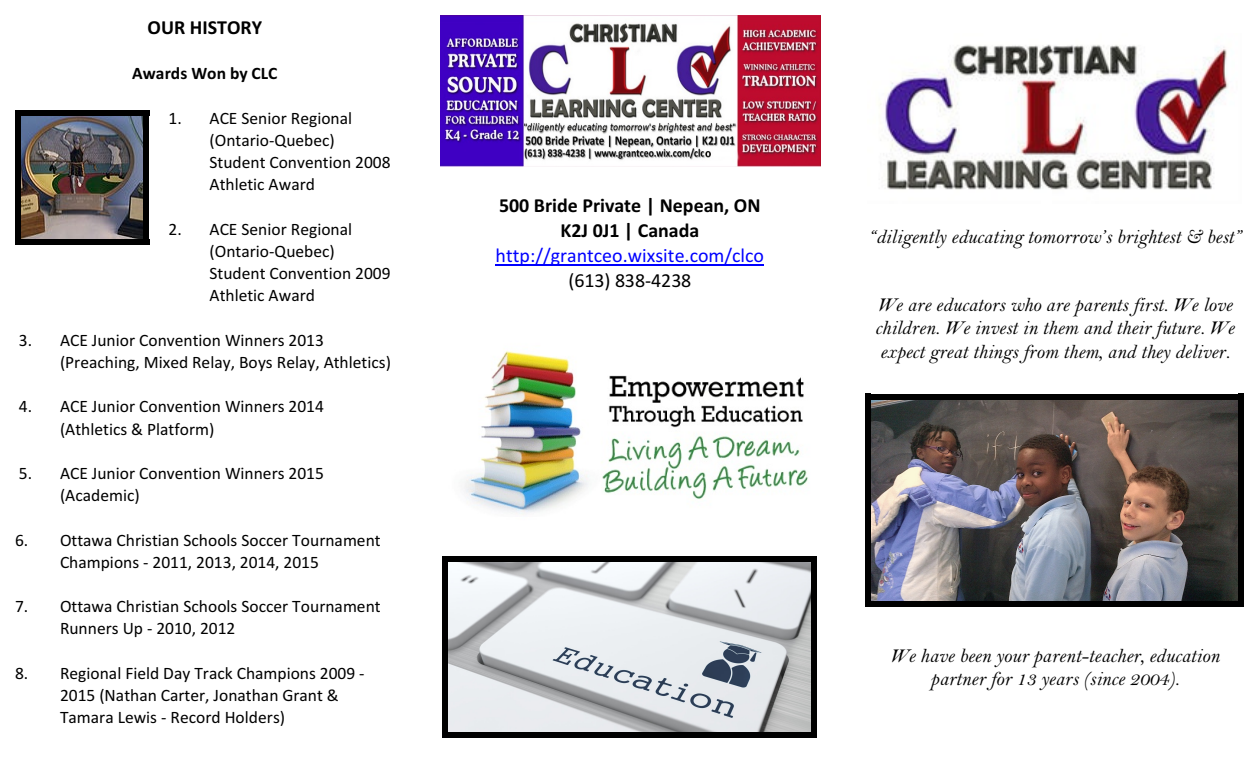
<style>
.page{position:relative;width:1260px;height:765px;background:#fff}
.page>*{position:absolute;margin:0;border:0;box-sizing:border-box;transform-origin:0 0}
.t1{font:italic 20px/23.4px "Bell";color:#000;text-align:justify}
.t2{font:700 20px/25px "Calibri";color:#000;text-align:center}
.t3{font:20px "Calibri";color:#00f}
.t4{font:20px "Calibri";color:#000}
.t5{font:17.5px/22.2px "Calibri";color:#000}
.t6{font:700 17.5px "Calibri";color:#000}
</style>
<div class="page">
<hr style="left:496px;top:265px;width:268px;height:1px;background:#00f">
<img style="left:21px;top:116px;width:122px;height:123px">
<div style="left:15px;top:110px;width:6px;height:134px;background:#000"></div>
<div style="left:143px;top:110px;width:6px;height:134px;background:#000"></div>
<div style="left:15px;top:110px;width:134px;height:6px;background:#000"></div>
<div style="left:15px;top:239px;width:134px;height:6px;background:#000"></div>
<img style="left:464px;top:351px;width:344px;height:164px">
<img style="left:441px;top:16px;width:379px;height:151px">
<img style="left:880px;top:44px;width:348px;height:146px">
<img style="left:871px;top:400px;width:367px;height:201px">
<div style="left:865px;top:394px;width:6px;height:213px;background:#000"></div>
<div style="left:1238px;top:394px;width:6px;height:213px;background:#000"></div>
<div style="left:865px;top:394px;width:379px;height:6px;background:#000"></div>
<div style="left:865px;top:601px;width:379px;height:6px;background:#000"></div>
<img style="left:448px;top:562px;width:363px;height:170px">
<div style="left:442px;top:556px;width:5px;height:182px;background:#000"></div>
<div style="left:811px;top:556px;width:6px;height:182px;background:#000"></div>
<div style="left:442px;top:556px;width:375px;height:6px;background:#000"></div>
<div style="left:442px;top:732px;width:375px;height:6px;background:#000"></div>
<p class="t2" style="left:148px;top:17px;width:116px">OUR HISTORY</p>
<p class="t6" style="left:132px;top:66px;width:147px">Awards Won by CLC</p>
<p class="t5" style="left:210px;top:108px;width:183px;text-indent:-41px">1. ACE Senior Regional (Ontario-Quebec)<br>Student Convention 2008<br>Athletic Award</p>
<p class="t5" style="left:210px;top:219px;width:183px;text-indent:-41px">2. ACE Senior Regional (Ontario-Quebec)<br>Student Convention 2009<br>Athletic Award</p>
<p class="t5" style="left:60px;top:330px;width:333px;text-indent:-41px">3. ACE Junior Convention Winners 2013 (Preaching, Mixed Relay, Boys Relay, Athletics)</p>
<p class="t5" style="left:60px;top:397px;width:266px;text-indent:-41px">4. ACE Junior Convention Winners 2014 (Athletics &amp; Platform)</p>
<p class="t5" style="left:60px;top:463px;width:266px;text-indent:-41px">5. ACE Junior Convention Winners 2015 (Academic)</p>
<p class="t5" style="left:60px;top:530px;width:322px;text-indent:-45px">6. Ottawa Christian Schools Soccer Tournament<br>Champions - 2011, 2013, 2014, 2015</p>
<p class="t5" style="left:60px;top:597px;width:322px;text-indent:-45px">7. Ottawa Christian Schools Soccer Tournament<br>Runners Up - 2010, 2012</p>
<p class="t5" style="left:60px;top:663px;width:306px;text-indent:-45px">8. Regional Field Day Track Champions 2009 -<br>2015 (Nathan Carter, Jonathan Grant &amp;<br>Tamara Lewis - Record Holders)</p>
<p class="t2" style="left:499px;top:194px;width:263px">500 Bride Private | Nepean, ON<br>K2J 0J1 | Canada</p>
<p class="t3" style="left:496px;top:247px;width:270px">http://grantceo.wixsite.com/clco</p>
<p class="t4" style="left:568px;top:272px;width:125px">(613) 838-4238</p>
<p class="t1" style="left:868px;top:227px;width:375px">“diligently educating tomorrow’s brightest &amp; best”</p>
<p class="t1" style="left:875px;top:295px;width:361px">We are educators who are parents first. We love children. We invest in them and their future. We expect great things from them, and they deliver.</p>
<p class="t1" style="left:890px;top:646px;width:331px;text-align:center">We have been your parent-teacher, education partner for 13 years (since 2004).</p>
</div>
